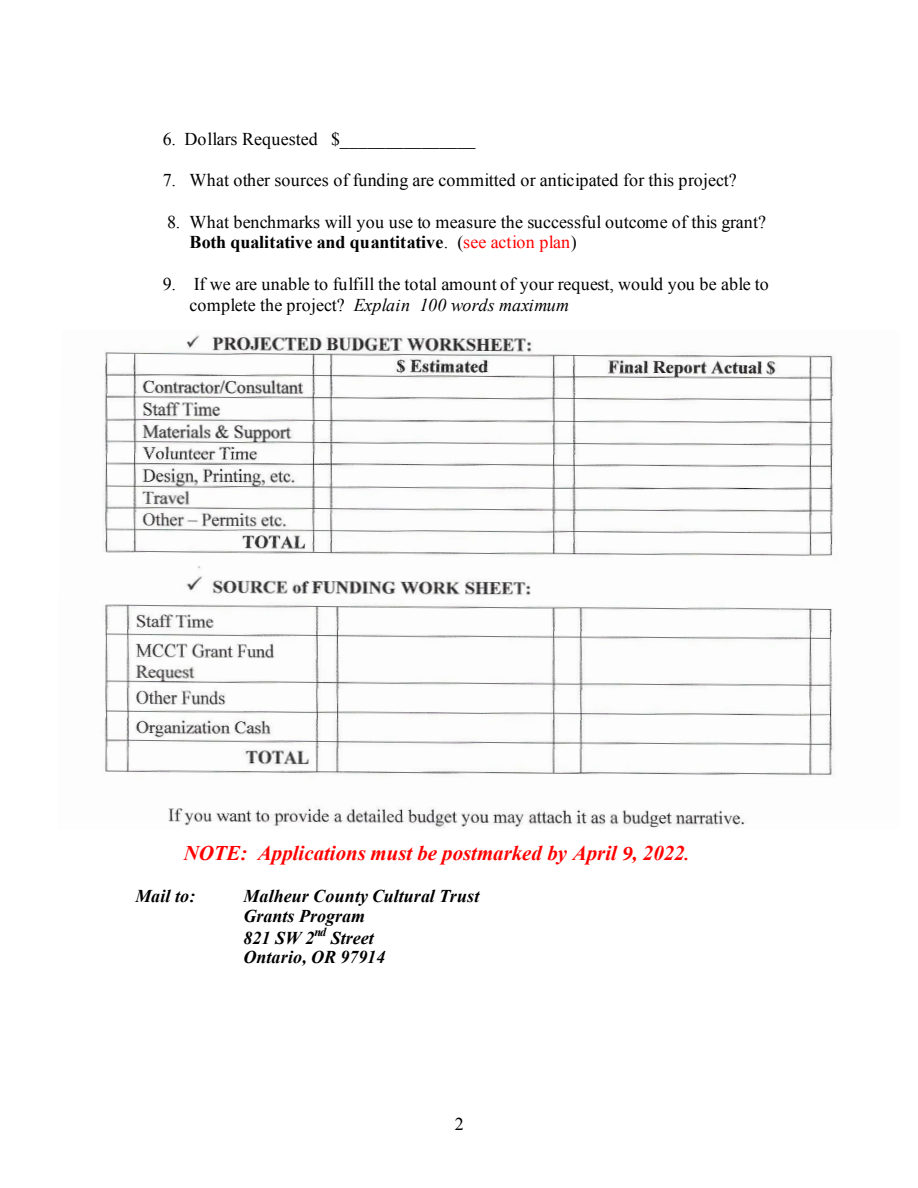
<style>
.page{position:relative;width:918px;height:1188px;background:#fff}
.page>*{position:absolute;margin:0;border:0;box-sizing:border-box;transform-origin:0 0}
.t1{font:italic 700 20.85px "Times New Roman";color:#f00}
.t2{font:18px/20.1px "Times New Roman";color:#000}
.t3{font:italic 700 18px/21.1px "Times New Roman";color:#000}
.s1{font-weight:700}
.s2{color:#f00}
.s3{font-style:italic}
.s4{font-style:inherit}
.s5{font-family:"Minion Pro"}
.s6{font-size:18px}
</style>
<div class="page">
<img style="left:103px;top:335px;width:732px;height:493px">
<p class="t2" style="left:163px;top:128px;width:314px">6. Dollars Requested $_______________</p>
<p class="t2" style="left:163px;top:170px;width:576px">7. What other sources of funding are committed or anticipated for this project?</p>
<p class="t2" style="left:190px;top:211px;width:578px;text-indent:-22px">8. What benchmarks will you use to measure the successful outcome of this grant?<br><span class="s1">Both qualitative and quantitative</span>. (<span class="s2">see action plan</span>)</p>
<p class="t2" style="left:190px;top:273px;width:581px;line-height:20.9px;text-indent:-27px">9. If we are unable to fulfill the total amount of your request, would you be able to complete the project? <span class="s3">Explain 100 words maximum</span></p>
<p class="t1" style="left:184px;top:839px;width:507px">NOTE: Applications must be postmarked by <span class="s4">April</span> <span class="s5">9</span>, 202<span class="s4">2</span><span class="s6">.</span></p>
<p class="t3" style="left:135px;top:884px;width:61px">Mail to:</p>
<p class="t3" style="left:244px;top:884px;width:237px">Malheur County Cultural Trust<br>Grants Program<br>821 SW 2<sup>nd</sup> Street</p>
<p class="t3" style="left:244px;top:946px;width:144px">Ontario, OR 97914</p>
<p class="t2" style="left:455px;top:1113px;width:10px">2</p>
</div>
